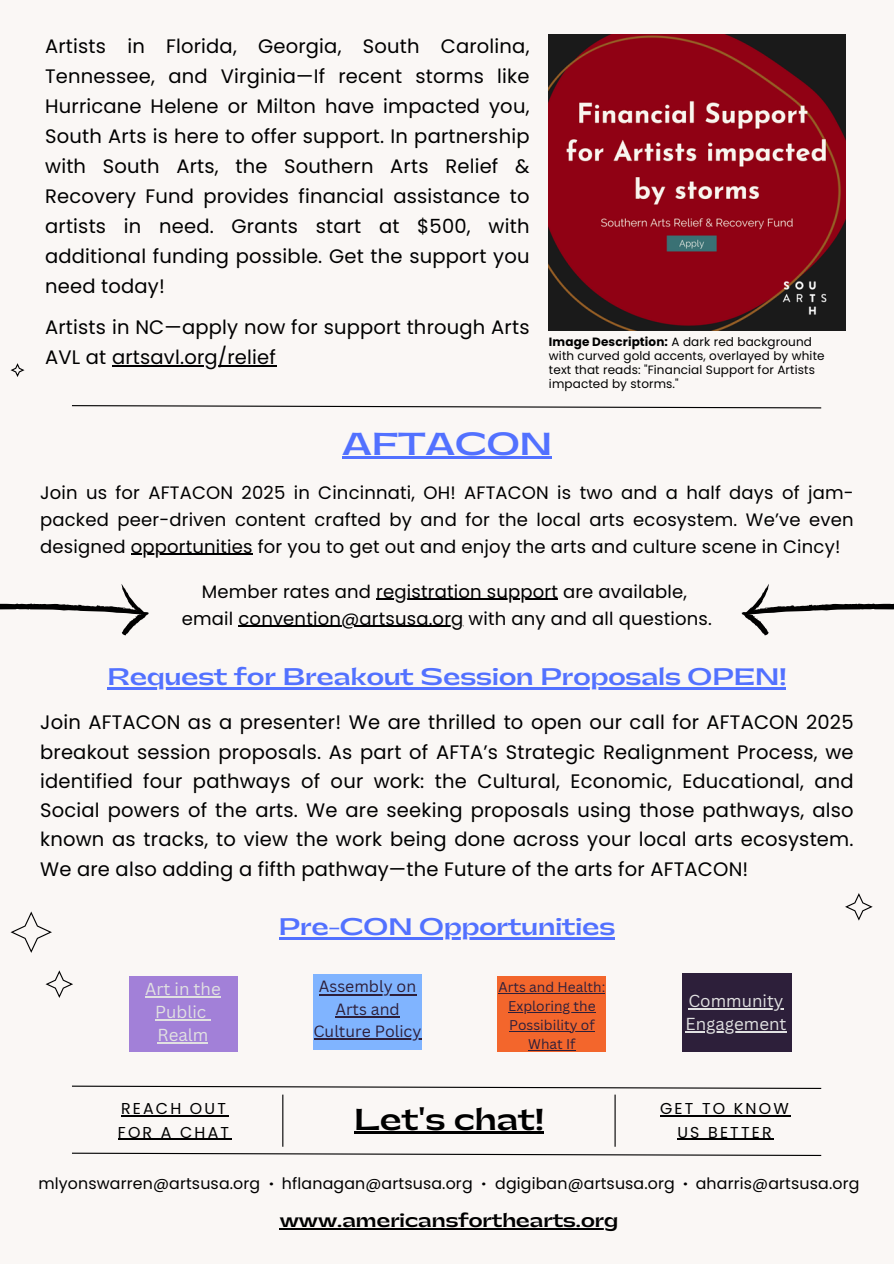
<style>
.page{position:relative;width:894px;height:1264px;background:#fff}
.page>*{position:absolute;margin:0;border:0;box-sizing:border-box;transform-origin:0 0}
.t1{font:700 30px "Gatwick";color:#5271ff}
.t2{font:700 28.5px "Gatwick";color:#000}
.t3{font:700 22.5px "Gatwick";color:#5271ff}
.t4{font:19.5px/30px "Poppins";letter-spacing:.01em;color:#000;text-align:justify}
.t5{font:18px/27px "Poppins";letter-spacing:.01em;color:#000;text-align:justify}
.t6{font:700 18px "Gatwick";color:#000}
.t7{font:16.95px/23px "Canva Sans";color:#e1e1e1;text-align:center}
.t8{font:15.9px/22.2px "Canva Sans";color:#2d1f3a;text-align:center}
.t9{font:15.75px "Poppins";letter-spacing:.01em;color:#000}
.t10{font:15.75px/23.7px "Poppins";letter-spacing:.14em;color:#000}
.t11{font:13.65px/19px "Canva Sans";color:#2d1f3a;text-align:center}
.t12{font:12px/14px "Poppins";letter-spacing:.01em;color:#000}
.s1{font-weight:700}
</style>
<div class="page">
<div style="left:0;top:0;width:893px;height:1263px;background:#faf7f5"></div>
<svg style="left:11px;top:363px;width:13px;height:13px"></svg>
<svg style="left:72px;top:405px;width:750px;height:4px"></svg>
<svg style="left:72px;top:1152px;width:750px;height:4px"></svg>
<svg style="left:72px;top:1085px;width:750px;height:4px"></svg>
<hr style="left:282px;top:1094px;width:1px;height:52px;background:#000">
<hr style="left:614px;top:1094px;width:1px;height:52px;background:#000">
<svg style="left:845px;top:893px;width:27px;height:27px"></svg>
<svg style="left:11px;top:911px;width:41px;height:41px"></svg>
<svg style="left:45px;top:970px;width:28px;height:27px"></svg>
<svg style="left:0;top:584px;width:149px;height:51px"></svg>
<hr style="left:131px;top:553px;width:122px;height:1px;background:#000">
<hr style="left:376px;top:598px;width:182px;height:1px;background:#000">
<hr style="left:238px;top:625px;width:225px;height:1px;background:#000">
<svg style="left:741px;top:584px;width:152px;height:51px"></svg>
<img style="left:549px;top:34px;width:295px;height:296px">
<hr style="left:108px;top:687px;width:678px;height:3px;background:#5271ff">
<hr style="left:279px;top:1228px;width:339px;height:1px;background:#000">
<hr style="left:121px;top:1114px;width:107px;height:2px;background:#000">
<hr style="left:118px;top:1138px;width:113px;height:1px;background:#000">
<hr style="left:660px;top:1114px;width:130px;height:2px;background:#000">
<hr style="left:677px;top:1138px;width:96px;height:1px;background:#000">
<hr style="left:354px;top:1131px;width:189px;height:2px;background:#000">
<div style="left:128px;top:976px;width:109px;height:76px;background:#a280d8"></div>
<div style="left:313px;top:974px;width:109px;height:76px;background:#80b4ff"></div>
<div style="left:497px;top:976px;width:109px;height:76px;background:#f3662c"></div>
<div style="left:682px;top:973px;width:109px;height:78px;background:#2d1f3a"></div>
<hr style="left:145px;top:996px;width:76px;height:2px;background:#e1e1e1">
<hr style="left:155px;top:1019px;width:51px;height:2px;background:#e1e1e1">
<hr style="left:157px;top:1042px;width:51px;height:2px;background:#e1e1e1">
<hr style="left:319px;top:993px;width:97px;height:2px;background:#2d1f3a">
<hr style="left:335px;top:1016px;width:64px;height:1px;background:#2d1f3a">
<hr style="left:313px;top:1038px;width:108px;height:1px;background:#2d1f3a">
<hr style="left:498px;top:992px;width:107px;height:1px;background:#2d1f3a">
<hr style="left:508px;top:1011px;width:87px;height:1px;background:#2d1f3a">
<hr style="left:509px;top:1030px;width:85px;height:1px;background:#2d1f3a">
<hr style="left:528px;top:1049px;width:47px;height:1px;background:#2d1f3a">
<hr style="left:688px;top:1008px;width:95px;height:1px;background:#e1e1e1">
<hr style="left:685px;top:1031px;width:101px;height:1px;background:#e1e1e1">
<hr style="left:278px;top:937px;width:134px;height:2px;background:#5271ff">
<hr style="left:412px;top:937px;width:203px;height:2px;background:#5271ff">
<hr style="left:342px;top:457px;width:210px;height:2px;background:#5271ff">
<hr style="left:112px;top:365px;width:164px;height:2px;background:#000">
<p class="t4" style="left:45px;top:31px;width:485px">Artists in Florida, Georgia, South Carolina, Tennessee, and Virginia—If recent storms like Hurricane Helene or Milton have impacted you, South Arts is here to offer support. In partnership with South Arts, the Southern Arts Relief &amp; Recovery Fund provides financial assistance to artists in need. Grants start at $500, with additional funding possible. Get the support you need today!</p>
<p class="t4" style="left:45px;top:312px;width:485px">Artists in NC—apply now for support through Arts<br>AVL at artsavl.org/relief</p>
<p class="t12" style="left:549px;top:334px;width:277px"><span class="s1">Image Description:</span> A dark red background with curved gold accents, overlayed by white text that reads: "Financial Support for Artists impacted by storms."</p>
<h1 class="t1" style="left:342px;top:429px;width:211px">AFTACON</h1>
<h5 class="t5" style="left:40px;top:479px;width:814px">Join us for AFTACON 2025 in Cincinnati, OH! AFTACON is two and a half days of jam&shy;packed peer-driven content crafted by and for the local arts ecosystem. We’ve even designed opportunities for you to get out and enjoy the arts and culture scene in Cincy!</h5>
<h5 class="t5" style="left:202px;top:578px;width:486px">Member rates and registration support are available,</h5>
<p class="t5" style="left:182px;top:605px;width:531px">email convention@artsusa.org with any and all questions.</p>
<h1 class="t3" style="left:108px;top:666px;width:680px">Request for Breakout Session Proposals OPEN!</h1>
<h3 class="t4" style="left:40px;top:707px;width:814px;line-height:29.2px">Join AFTACON as a presenter! We are thrilled to open our call for AFTACON 2025 breakout session proposals. As part of AFTA’s Strategic Realignment Process, we identified four pathways of our work: the Cultural, Economic, Educational, and Social powers of the arts. We are seeking proposals using those pathways, also known as tracks, to view the work being done across your local arts ecosystem.<br>We are also adding a fifth pathway—the Future of the arts for AFTACON!</h3>
<p class="t7" style="left:145px;top:977px;width:77px">Art in the<br>Public</p>
<p class="t7" style="left:157px;top:1022px;width:52px">Realm</p>
<p class="t3" style="left:278px;top:916px;width:338px">Pre-CON Opportunities</p>
<p class="t8" style="left:319px;top:975px;width:99px">Assembly on<br>Arts and</p>
<p class="t8" style="left:313px;top:1019px;width:109px">Culture Policy</p>
<p class="t11" style="left:498px;top:977px;width:108px">Arts and Health:</p>
<h6 class="t11" style="left:508px;top:996px;width:89px">Exploring the</h6>
<p class="t11" style="left:509px;top:1015px;width:87px">Possibility of<br>What If</p>
<h6 class="t7" style="left:688px;top:988px;width:97px">Community</h6>
<p class="t7" style="left:685px;top:1011px;width:102px">Engagement</p>
<p class="t10" style="left:118px;top:1096px;width:113px">REACH OUT<br>FOR A CHAT</p>
<h3 class="t10" style="left:660px;top:1096px;width:130px">GET TO KNOW</h3>
<h5 class="t2" style="left:354px;top:1104px;width:191px">Let's chat!</h5>
<h3 class="t10" style="left:677px;top:1120px;width:96px">US BETTER</h3>
<h5 class="t9" style="left:38px;top:1172px;width:637px">mlyonswarren@artsusa.org <span class="s1">·</span> hflanagan@artsusa.org <span class="s1">·</span> dgigiban@artsusa.org</h5>
<p class="t9" style="left:682px;top:1172px;width:178px"><span class="s1">·</span> aharris@artsusa.org</p>
<h5 class="t6" style="left:279px;top:1211px;width:340px">www.americansforthearts.org</h5>
</div>
